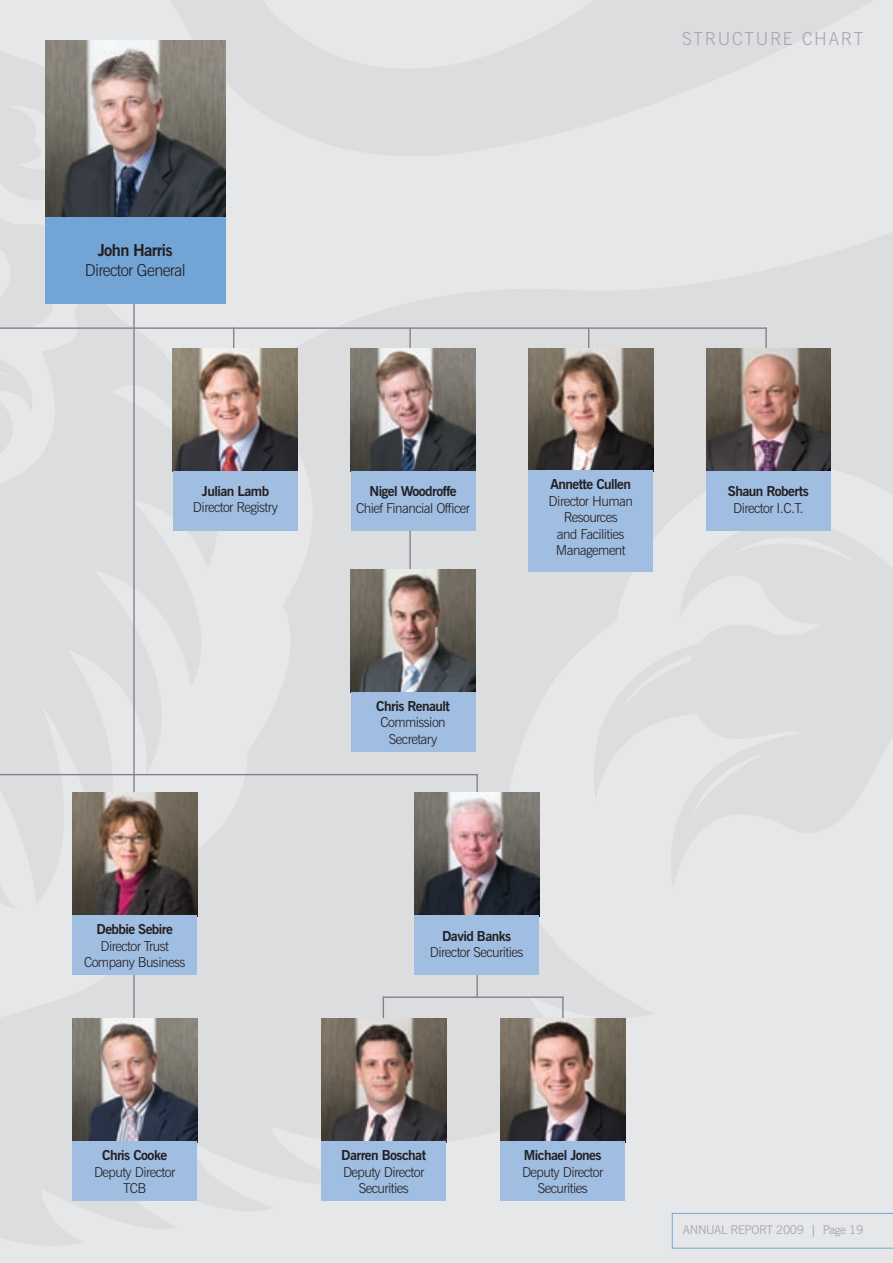
<style>
.page{position:relative;width:893px;height:1263px;background:#e3e4e7}
.page>*{position:absolute;margin:0;border:0;box-sizing:border-box;transform-origin:0 0}
.t1{font:300 18px "News Gothic BT";letter-spacing:.1em;color:#a8a9ad}
.t2{font:300 16.5px "News Gothic BT";letter-spacing:-.04em;color:#231f20}
.t3{font:700 16.5px "News Gothic BT";letter-spacing:-.04em;color:#231f20}
.t4{font:300 13.65px/16.5px "News Gothic BT";letter-spacing:-.04em;color:#231f20;text-align:center}
.t5{font:700 13.65px "News Gothic BT";letter-spacing:-.04em;color:#231f20}
.t6{font:12px "News Gothic BT";letter-spacing:-.025em;color:#a8a9ad}
.s1{color:#73a4d6}
</style>
<div class="page">
<hr style="left:383px;top:997px;width:1px;height:119px;background:#808285">
<hr style="left:562px;top:997px;width:2px;height:119px;background:#808285">
<hr style="left:476px;top:774px;width:2px;height:223px;background:#808285">
<hr style="left:133px;top:302px;width:2px;height:760px;background:#808285">
<hr style="left:233px;top:327px;width:1px;height:113px;background:#808285">
<hr style="left:409px;top:327px;width:2px;height:331px;background:#808285">
<hr style="left:588px;top:327px;width:1px;height:113px;background:#808285">
<hr style="left:765px;top:327px;width:2px;height:113px;background:#808285">
<hr style="left:0;top:327px;width:767px;height:2px;background:#808285">
<hr style="left:0;top:774px;width:478px;height:1px;background:#808285">
<hr style="left:383px;top:996px;width:180px;height:2px;background:#808285">
<img style="left:414px;top:793px;width:125px;height:122px">
<div style="left:414px;top:915px;width:125px;height:60px;background:#a0bde2"></div>
<img style="left:321px;top:1019px;width:125px;height:122px">
<div style="left:321px;top:1141px;width:125px;height:60px;background:#a0bde2"></div>
<img style="left:500px;top:1019px;width:125px;height:122px">
<div style="left:500px;top:1141px;width:125px;height:60px;background:#a0bde2"></div>
<img style="left:72px;top:793px;width:125px;height:122px">
<div style="left:72px;top:915px;width:125px;height:60px;background:#a0bde2"></div>
<img style="left:72px;top:1019px;width:125px;height:122px">
<div style="left:72px;top:1141px;width:125px;height:60px;background:#a0bde2"></div>
<img style="left:351px;top:348px;width:124px;height:123px">
<div style="left:351px;top:471px;width:124px;height:60px;background:#a0bde2"></div>
<img style="left:528px;top:348px;width:125px;height:123px">
<div style="left:528px;top:471px;width:125px;height:101px;background:#a0bde2"></div>
<img style="left:706px;top:348px;width:125px;height:123px">
<div style="left:706px;top:471px;width:125px;height:60px;background:#a0bde2"></div>
<img style="left:173px;top:348px;width:125px;height:123px">
<div style="left:173px;top:471px;width:125px;height:60px;background:#a0bde2"></div>
<img style="left:351px;top:569px;width:124px;height:123px">
<div style="left:351px;top:692px;width:124px;height:60px;background:#a0bde2"></div>
<img style="left:45px;top:40px;width:180px;height:177px">
<div style="left:45px;top:217px;width:180px;height:87px;background:#73a4d6"></div>
<div style="left:672px;top:1213px;width:221px;height:35px;background:#e6e7e9"></div>
<p class="t3" style="left:98px;top:240px;width:77px">John Harris</p>
<p class="t2" style="left:85px;top:260px;width:102px">Director General</p>
<h1 class="t1" style="left:682px;top:28px;width:183px">STRUCTURE CHART</h1>
<p class="t5" style="left:202px;top:483px;width:69px">Julian Lamb</p>
<p class="t4" style="left:193px;top:499px;width:87px">Director Registry</p>
<p class="t5" style="left:96px;top:921px;width:78px">Debbie Sebire</p>
<p class="t4" style="left:84px;top:937px;width:103px">Director Trust<br>Company Business</p>
<p class="t5" style="left:369px;top:483px;width:89px">Nigel Woodroffe</p>
<p class="t4" style="left:356px;top:499px;width:115px">Chief Financial Officer</p>
<p class="t5" style="left:376px;top:697px;width:75px">Chris Renault</p>
<p class="t4" style="left:380px;top:714px;width:67px">Commission<br>Secretary</p>
<p class="t5" style="left:550px;top:476px;width:82px">Annette Cullen</p>
<p class="t4" style="left:549px;top:493px;width:86px">Director Human<br>Resources<br>and Facilities<br>Management</p>
<p class="t5" style="left:442px;top:928px;width:71px">David Banks</p>
<p class="t4" style="left:430px;top:944px;width:95px">Director Securities</p>
<p class="t5" style="left:728px;top:483px;width:82px">Shaun Roberts</p>
<p class="t4" style="left:733px;top:499px;width:72px">Director I.C.T.</p>
<p class="t5" style="left:102px;top:1147px;width:66px">Chris Cooke</p>
<p class="t4" style="left:94px;top:1163px;width:83px">Deputy Director<br>TCB</p>
<p class="t5" style="left:341px;top:1147px;width:86px">Darren Boschat</p>
<p class="t4" style="left:343px;top:1163px;width:83px">Deputy Director<br>Securities</p>
<p class="t5" style="left:524px;top:1147px;width:79px">Michael Jones</p>
<p class="t4" style="left:522px;top:1163px;width:83px">Deputy Director<br>Securities</p>
<p class="t6" style="left:683px;top:1223px;width:182px">ANNUAL REPORT 2009 <span class="s1">|</span> Page 19</p>
</div>
